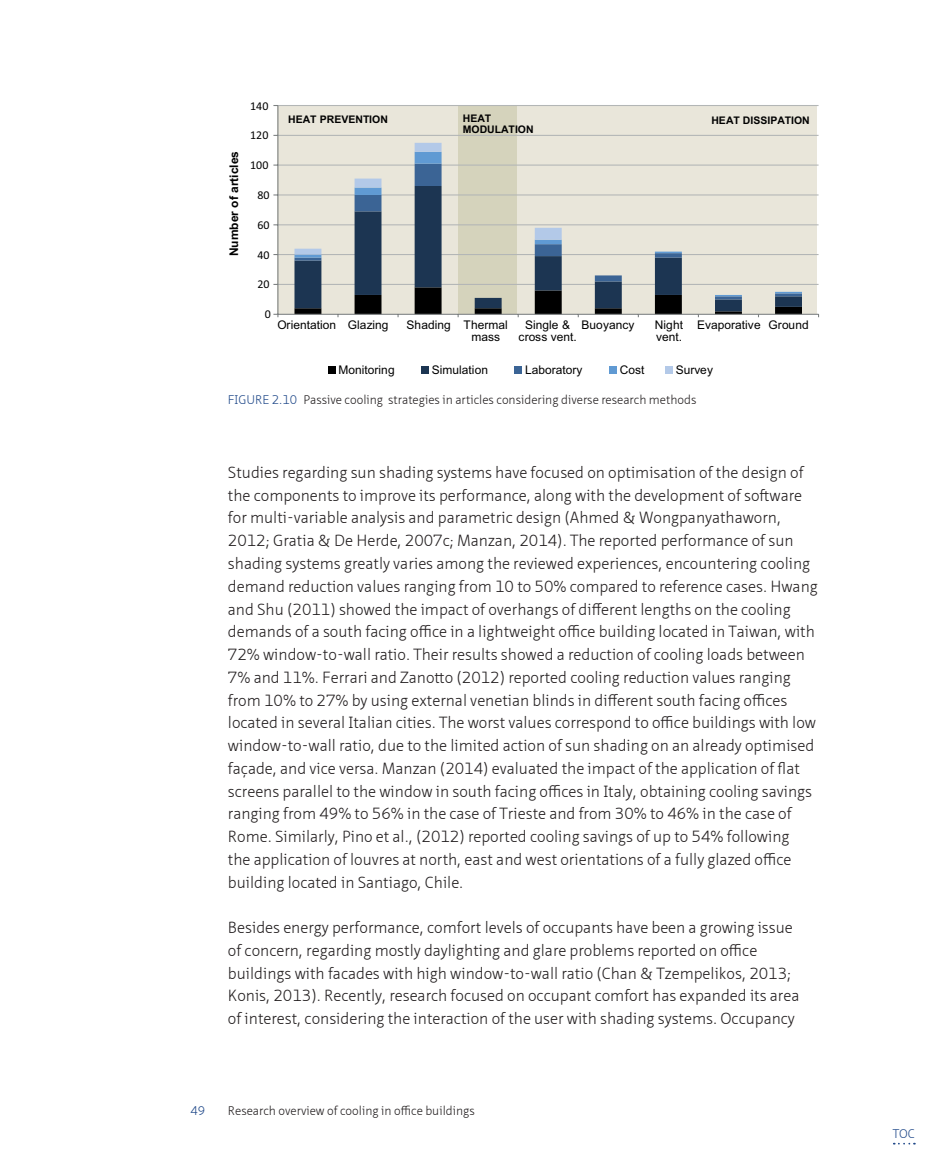
<style>
.page{position:relative;width:945px;height:1166px;background:#fff}
.page>*{position:absolute;margin:0;border:0;box-sizing:border-box;transform-origin:0 0}
.BODY_Normal{font:300 15.75px/22.8px "Neue Sans Pro";color:#231f20}
.t1{font:300 12.25px "Neue Sans Pro";color:#231f20}
.t2{font:300 12.25px "Neue Sans Pro";color:#1f4889}
.t3{font:11.9px/11.5px "Arial";color:#000}
.t4{font:11.9px "Calibri";color:#000}
.t5{font:700 11.9px "Arial";color:#000}
.t6{font:700 10.5px "Arial";color:#000}
.s1{color:#1f4889}
</style>
<div class="page">
<div style="left:418px;top:106px;width:124px;height:207px;background:#d5d3bc"></div>
<div style="left:277px;top:106px;width:180px;height:207px;background:#e9e6da"></div>
<div style="left:517px;top:106px;width:300px;height:207px;background:#e9e6da"></div>
<hr style="left:278px;top:105px;width:541px;height:1px;background:#b3b6b6">
<hr style="left:278px;top:135px;width:541px;height:1px;background:#b3b6b6">
<hr style="left:278px;top:164px;width:541px;height:2px;background:#b3b6b6">
<hr style="left:278px;top:194px;width:541px;height:1px;background:#b3b6b6">
<hr style="left:278px;top:224px;width:541px;height:1px;background:#b3b6b6">
<hr style="left:278px;top:254px;width:541px;height:1px;background:#b3b6b6">
<hr style="left:278px;top:284px;width:541px;height:1px;background:#b3b6b6">
<svg style="left:294px;top:164px;width:508px;height:123px"></svg>
<svg style="left:294px;top:143px;width:268px;height:111px"></svg>
<hr style="left:277px;top:105px;width:1px;height:209px;background:#7c8081">
<hr style="left:278px;top:314px;width:541px;height:1px;background:#7c8081">
<svg style="left:294px;top:287px;width:508px;height:30px"></svg>
<div style="left:328px;top:366px;width:8px;height:7px;background:#000"></div>
<div style="left:422px;top:366px;width:7px;height:7px;background:#1c3552"></div>
<div style="left:515px;top:366px;width:7px;height:7px;background:#3b6495"></div>
<div style="left:610px;top:366px;width:7px;height:7px;background:#609ad3"></div>
<div style="left:665px;top:366px;width:8px;height:7px;background:#b3c9e8"></div>
<svg style="left:894px;top:1142px;width:21px;height:2px"></svg>
<p class="t5" style="left:226px;top:256px;width:107px;rotate:-90deg">Number of articles</p>
<p class="t4" style="left:250px;top:98px;width:20px">140</p>
<p class="t4" style="left:250px;top:128px;width:20px">120</p>
<p class="t4" style="left:250px;top:158px;width:20px">100</p>
<p class="t4" style="left:257px;top:187px;width:14px">80</p>
<p class="t4" style="left:257px;top:217px;width:14px">60</p>
<p class="t4" style="left:257px;top:247px;width:14px">40</p>
<p class="t4" style="left:257px;top:277px;width:14px">20</p>
<p class="t4" style="left:265px;top:307px;width:8px">0</p>
<p class="t6" style="left:288px;top:112px;width:101px">HEAT PREVENTION</p>
<p class="t6" style="left:463px;top:111px;width:30px">HEAT</p>
<p class="t6" style="left:711px;top:113px;width:100px">HEAT DISSIPATION</p>
<p class="t6" style="left:463px;top:123px;width:72px">MODULATION</p>
<p class="t3" style="left:277px;top:320px;width:113px">Orientation Glazing</p>
<p class="t3" style="left:472px;top:320px;width:38px;text-indent:-65px">Shading Thermal mass</p>
<p class="t3" style="left:519px;top:319px;width:60px;text-align:center">Single &amp; cross vent.</p>
<p class="t3" style="left:582px;top:320px;width:54px">Buoyancy</p>
<p class="t3" style="left:655px;top:320px;width:30px">Night vent.</p>
<p class="t3" style="left:697px;top:320px;width:113px">Evaporative Ground</p>
<p class="t3" style="left:339px;top:364px;width:58px">Monitoring</p>
<p class="t3" style="left:432px;top:364px;width:58px">Simulation</p>
<p class="t3" style="left:525px;top:364px;width:59px">Laboratory</p>
<p class="t3" style="left:620px;top:364px;width:26px">Cost</p>
<p class="t3" style="left:676px;top:364px;width:39px">Survey</p>
<p class="t2" style="left:228px;top:391px;width:14px">Figure</p>
<p class="t1" style="left:272px;top:391px;width:426px"><span class="s1">2.10</span> Passive cooling strategies in articles considering diverse research methods</p>
<p class="BODY_Normal" style="left:228px;top:461px;width:591px">Studies regarding sun shading systems have focused on optimisation of the design of the components to improve its performance, along with the development of software for multi-variable analysis and parametric design (Ahmed &amp; Wongpanyathaworn, 2012; Gratia &amp; De Herde, 2007c; Manzan, 2014). The reported performance of sun shading systems greatly varies among the reviewed experiences, encountering cooling demand reduction values ranging from 10 to 50% compared to reference cases. Hwang and Shu (2011) showed the impact of overhangs of different lengths on the cooling demands of a south facing office in a lightweight office building located in Taiwan, with 72% window-to-wall ratio. Their results showed a reduction of cooling loads between 7% and 11%. Ferrari and Zanotto (2012) reported cooling reduction values ranging from 10% to 27% by using external venetian blinds in different south facing offices located in several Italian cities. The worst values correspond to office buildings with low window-to-wall ratio, due to the limited action of sun shading on an already optimised façade, and vice versa. Manzan (2014) evaluated the impact of the application of flat screens parallel to the window in south facing offices in Italy, obtaining cooling savings ranging from 49% to 56% in the case of Trieste and from 30% to 46% in the case of Rome. Similarly, Pino et al., (2012) reported cooling savings of up to 54% following<br>the application of louvres at north, east and west orientations of a fully glazed office building located in Santiago, Chile.</p>
<p class="BODY_Normal" style="left:228px;top:916px;width:573px">Besides energy performance, comfort levels of occupants have been a growing issue of concern, regarding mostly daylighting and glare problems reported on office buildings with facades with high window-to-wall ratio (Chan &amp; Tzempelikos, 2013; Konis, 2013). Recently, research focused on occupant comfort has expanded its area of interest, considering the interaction of the user with shading systems. Occupancy</p>
<p class="t2" style="left:190px;top:1102px;width:16px">49</p>
<p class="t1" style="left:228px;top:1102px;width:248px">Research overview of cooling in office buildings</p>
<p class="t2" style="left:893px;top:1125px;width:23px">TOC</p>
</div>
